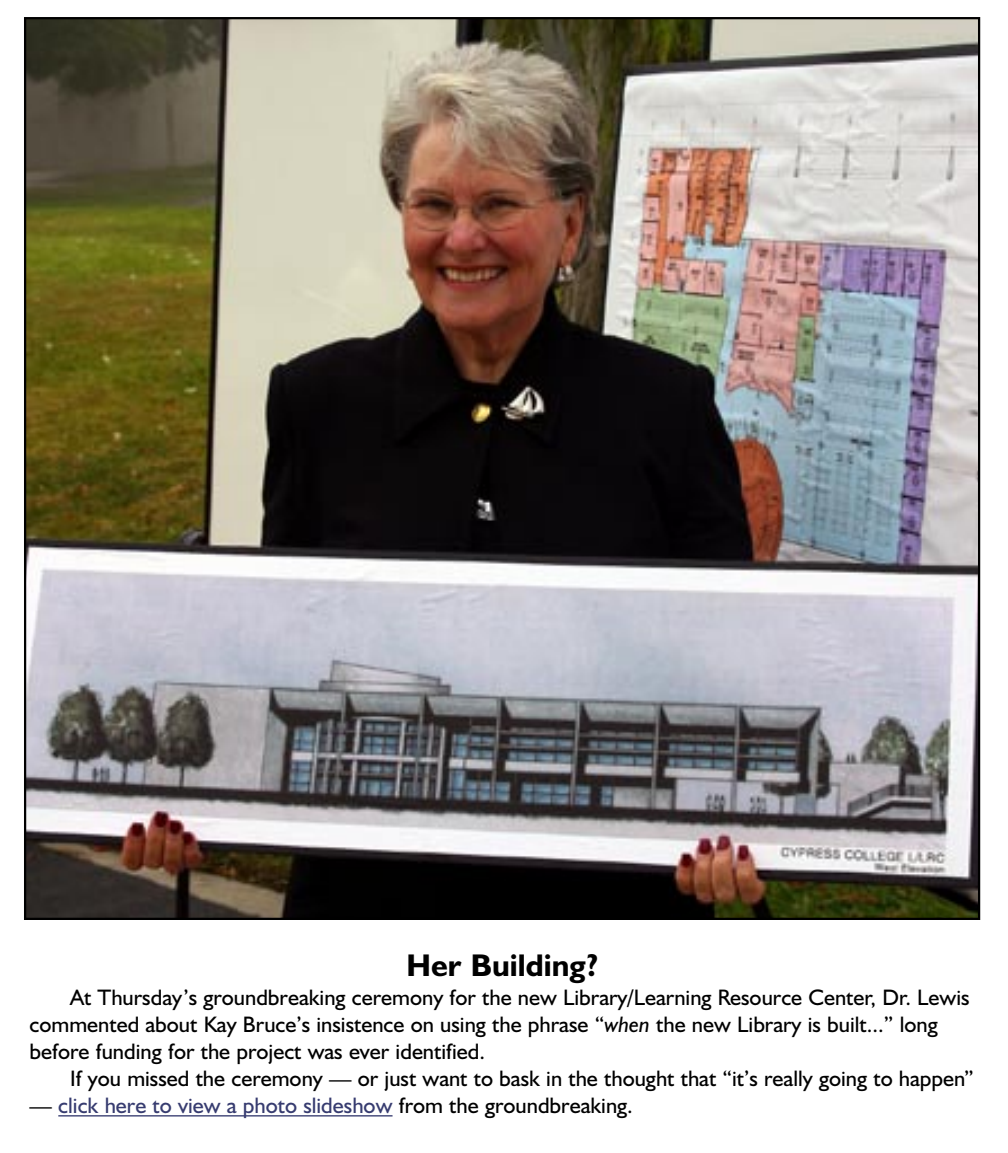
<style>
.page{position:relative;width:1008px;height:1153px;background:#fff}
.page>*{position:absolute;margin:0;border:0;box-sizing:border-box;transform-origin:0 0}
.Columns{font:700 31.5px "Humanist 521 BT";color:#000}
.Columns-2{font:22.5px/27px "Humanist 521 BT";color:#000}
.Columns-3{font:22.5px "Humanist 521 BT";color:#373c70}
.s1{font-style:italic}
.s2{color:#000}
</style>
<div class="page">
<img style="left:27px;top:20px;width:950px;height:896px">
<hr style="left:58px;top:1114px;width:335px;height:2px;background:#373c70">
<p class="Columns" style="left:407px;top:945px;width:193px">Her Building?</p>
<p class="Columns-2" style="left:30px;top:982px;width:942px;text-indent:40px">At Thursday’s groundbreaking ceremony for the new Library/Learning Resource Center, Dr. Lewis commented about Kay Bruce’s insistence on using the phrase “<span class="s1">when</span> the new Library is built...” long before funding for the project was ever identified.</p>
<p class="Columns-2" style="left:70px;top:1064px;width:905px">If you missed the ceremony — or just want to bask in the thought that “it’s really going to happen”</p>
<p class="Columns-3" style="left:30px;top:1091px;width:605px"><span class="s2">—</span> click here to view a photo slideshow <span class="s2">from the groundbreaking.</span></p>
</div>
